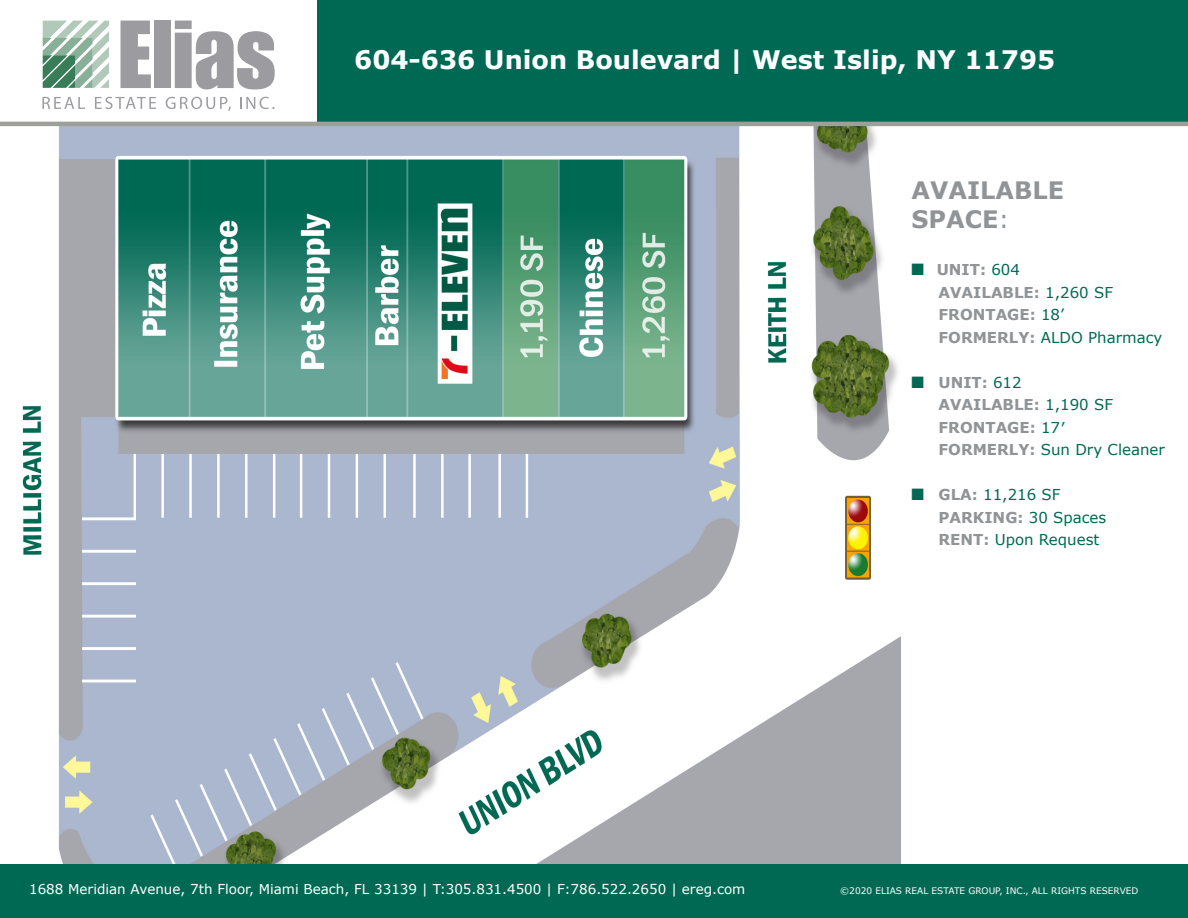
<style>
.page{position:relative;width:1188px;height:918px;background:#fff}
.page>*{position:absolute;margin:0;border:0;box-sizing:border-box;transform-origin:0 0}
.t1{font:700 25.5px "Verdana";color:#fff}
.t2{font:700 24px/28.8px "Verdana";color:#919496}
.t3{font:700 15px/22.5px "Verdana";color:#919496}
.t4{font:15px "Verdana";color:#006954}
.t5{font:13.5px "Verdana";color:#fff}
.t6{font:9px "Verdana";color:#fff}
.s1{font-weight:400}
.s2{color:#006954}
.s3{font-weight:400;color:#006954}
.s4{font-weight:700;color:#919496}
</style>
<div class="page">
<img style="left:45px;top:126px;width:856px;height:738px">
<img style="left:0;top:126px;width:45px;height:429px">
<div style="left:0;top:864px;width:1188px;height:54px;background:#006954"></div>
<div style="left:318px;top:0;width:870px;height:122px;background:#006954"></div>
<hr style="left:0;top:122px;width:1188px;height:4px;background:#9d9f98">
<svg style="left:121px;top:21px;width:30px;height:67px"></svg>
<div style="left:154px;top:21px;width:17px;height:67px;background:#9c9ca0"></div>
<svg style="left:175px;top:21px;width:100px;height:68px"></svg>
<svg style="left:42px;top:97px;width:43px;height:12px"></svg>
<svg style="left:95px;top:97px;width:61px;height:12px"></svg>
<svg style="left:166px;top:97px;width:65px;height:14px"></svg>
<svg style="left:240px;top:97px;width:35px;height:12px"></svg>
<svg style="left:43px;top:21px;width:66px;height:67px"></svg>
<p class="t1" style="left:354px;top:43px;width:703px">604-636 Union Boulevard | West Islip, NY 11795</p>
<p class="t2" style="left:912px;top:176px;width:154px">AVAILABLE<br>SPACE<span class="s1">:</span></p>
<p class="t3" style="left:912px;top:259px;width:110px"><span class="s2">■</span> UNIT: <span class="s3">604</span></p>
<p class="t3" style="left:939px;top:281px;width:225px">AVAILABLE: <span class="s3">1,260 SF<br></span>FRONTAGE: <span class="s3">18’<br></span>FORMERLY: <span class="s3">ALDO Pharmacy</span></p>
<p class="t3" style="left:912px;top:371px;width:112px"><span class="s2">■</span> UNIT: <span class="s3">612</span></p>
<p class="t3" style="left:939px;top:394px;width:176px">AVAILABLE: <span class="s3">1,190 SF</span></p>
<p class="t3" style="left:939px;top:416px;width:228px">FRONTAGE: <span class="s3">17′<br></span>FORMERLY: <span class="s3">Sun Dry Cleaner</span></p>
<p class="t4" style="left:912px;top:485px;width:151px">■ <span class="s4">GLA:</span> 11,216 SF</p>
<p class="t3" style="left:939px;top:506px;width:169px">PARKING: <span class="s3">30 Spaces</span></p>
<p class="t4" style="left:939px;top:530px;width:162px"><span class="s4">RENT:</span> Upon Request</p>
<p class="t5" style="left:29px;top:880px;width:718px">1688 Meridian Avenue, 7th Floor, Miami Beach, FL 33139 | T:305.831.4500 | F:786.522.2650 | ereg.com</p>
<p class="t6" style="left:840px;top:885px;width:300px">©2020 ELIAS REAL ESTATE GROUP, INC., ALL RIGHTS RESERVED</p>
</div>
